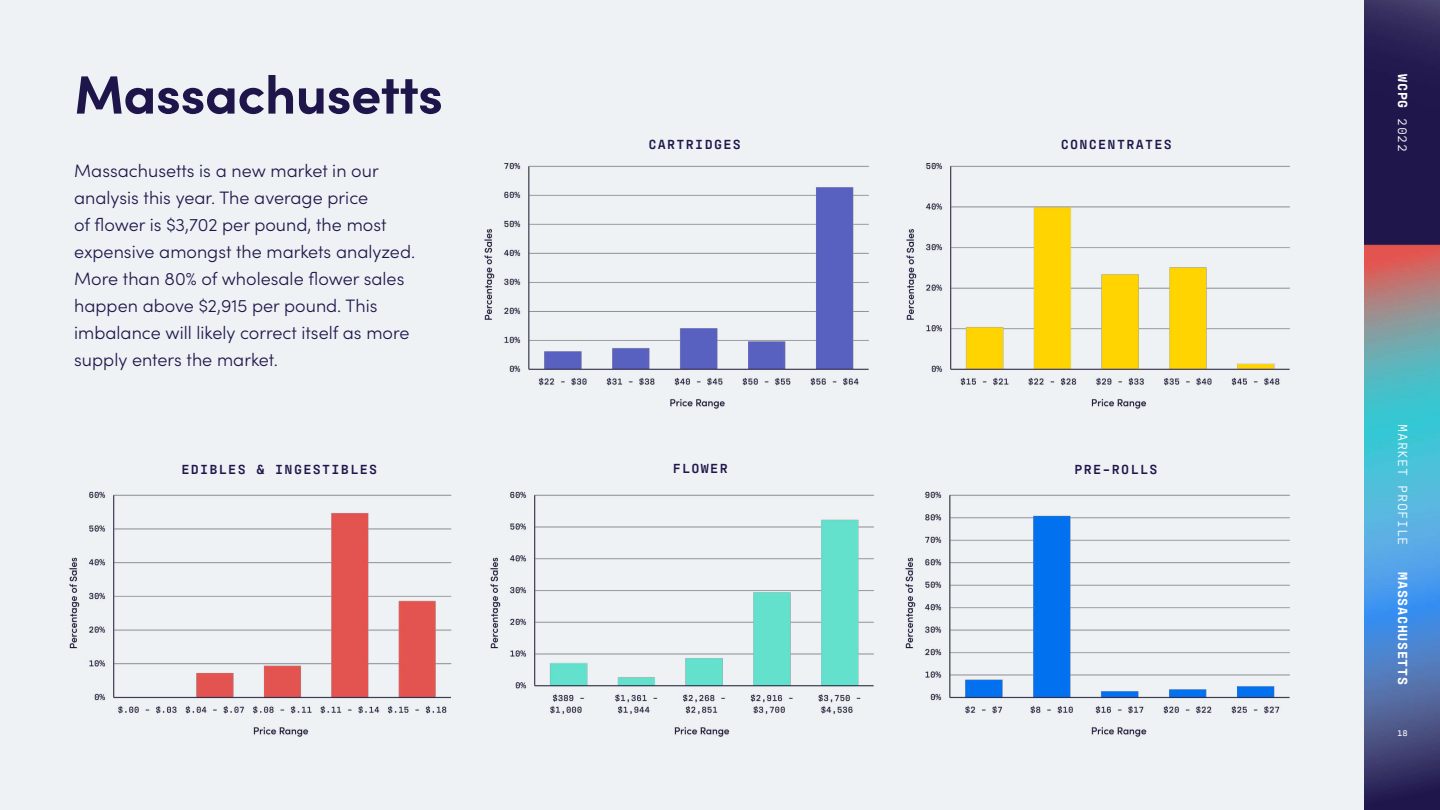
<style>
.page{position:relative;width:1440px;height:810px;background:#fff}
.page>*{position:absolute;margin:0;border:0;box-sizing:border-box;transform-origin:0 0}
.t1{font:700 54px "Sofia Pro";letter-spacing:-.01em;color:#1e164b}
.t2{font:300 18px/27px "Sofia Pro";color:#1e164b}
.t3{font:600 13.42px "Antarctican Mono";letter-spacing:.1em;color:#1e164b}
.t4{font:700 13.42px "Antarctican Mono";letter-spacing:.05em;color:#fff}
.t5{font:13.42px "Antarctican Mono";letter-spacing:.05em;color:#fff}
.t6{font:500 9px "Antarctican Mono";color:#fff}
.s1{font-weight:400}
</style>
<div class="page">
<div style="left:0;top:0;width:1365px;height:810px;background:#eef2f4"></div>
<img style="left:1365px;top:0;width:75px;height:810px">
<img style="left:480px;top:143px;width:400px;height:289px">
<img style="left:485px;top:471px;width:401px;height:290px">
<img style="left:901px;top:143px;width:401px;height:289px">
<img style="left:901px;top:471px;width:400px;height:290px">
<img style="left:64px;top:471px;width:401px;height:290px">
<h1 class="t1" style="left:74px;top:53px;width:370px">Massachusetts</h1>
<p class="t2" style="left:74px;top:156px;width:343px">Massachusetts is a new market in our analysis this year. The average price<br>of flower is $3,702 per pound, the most expensive amongst the markets analyzed.<br>More than 80% of wholesale flower sales happen above $2,915 per pound. This imbalance will likely correct itself as more supply enters the market.</p>
<p class="t3" style="left:648px;top:134px;width:94px">CARTRIDGES</p>
<p class="t3" style="left:1061px;top:134px;width:113px">CONCENTRATES</p>
<p class="t3" style="left:181px;top:459px;width:197px">EDIBLES &amp; INGESTIBLES</p>
<p class="t3" style="left:673px;top:458px;width:56px">FLOWER</p>
<p class="t3" style="left:1074px;top:459px;width:85px">PRE-ROLLS</p>
<p class="t4" style="left:1413px;top:74px;width:79px;rotate:90deg">WCPG <span class="s1">2022</span></p>
<p class="t5" style="left:1413px;top:424px;width:123px;rotate:90deg">MARKET PROFILE</p>
<p class="t4" style="left:1413px;top:572px;width:114px;rotate:90deg">MASSACHUSETTS</p>
<p class="t6" style="left:1397px;top:726px;width:12px">18</p>
</div>
